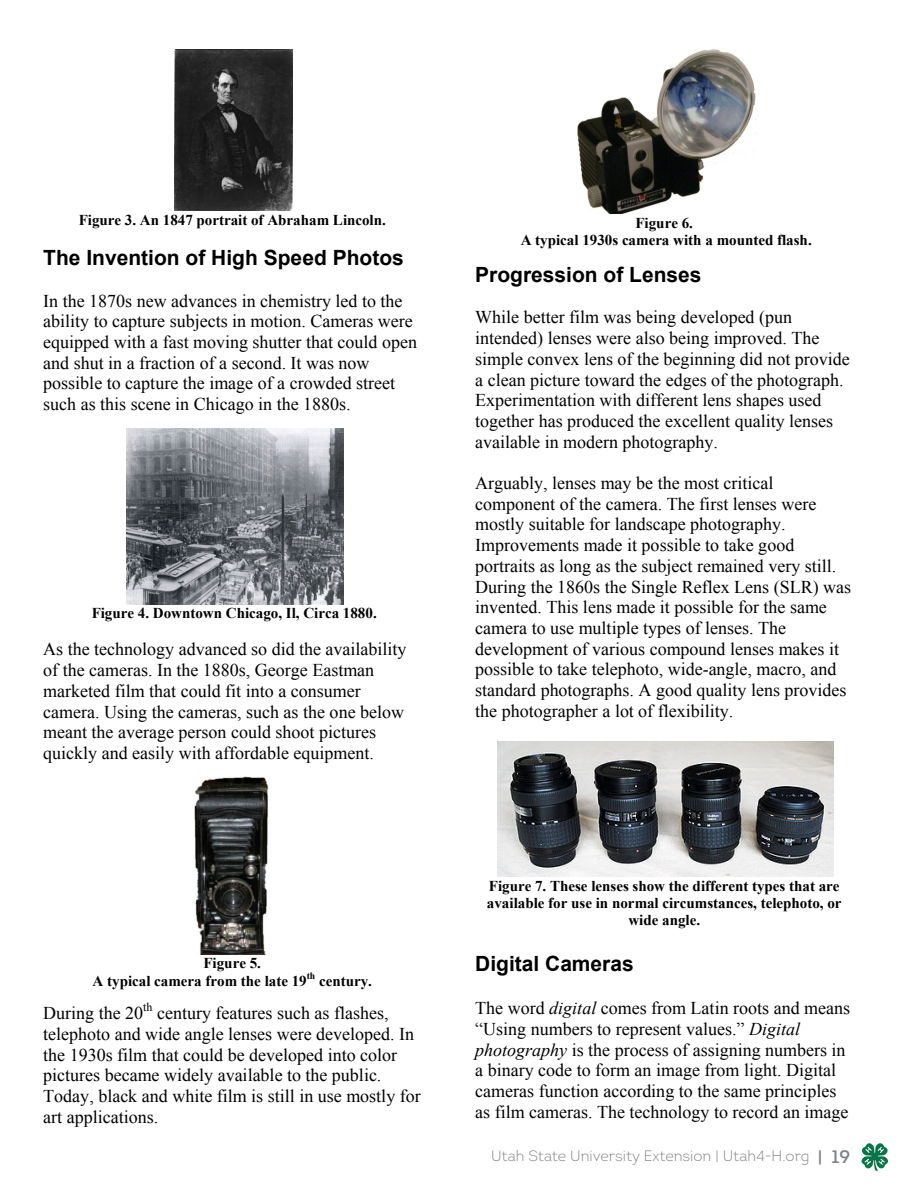
<style>
.page{position:relative;width:918px;height:1188px;background:#fff}
.page>*{position:absolute;margin:0;border:0;box-sizing:border-box;transform-origin:0 0}
.t1{font:700 21px "Arial";color:#000}
.t2{font:18px/20.7px "Times New Roman";color:#000}
.t3{font:700 15px/17.2px "Times New Roman";color:#000;text-align:center}
.t4{font:300 15px "Intro";color:#808285}
.t5{font:12px "Times New Roman";color:#000}
.s1{font-style:italic}
.s2{font-weight:400;font-size:18px}
</style>
<div class="page">
<svg style="left:862px;top:1143px;width:26px;height:28px"></svg>
<img style="left:175px;top:49px;width:118px;height:162px">
<img style="left:126px;top:428px;width:217px;height:176px">
<img style="left:194px;top:777px;width:75px;height:177px">
<img style="left:578px;top:49px;width:177px;height:165px">
<img style="left:498px;top:742px;width:336px;height:135px">
<p class="t3" style="left:79px;top:211px;width:309px">Figure 3. An 1847 portrait of Abraham Lincoln.</p>
<p class="t1" style="left:43px;top:244px;width:362px">The Invention of High Speed Photos</p>
<p class="t2" style="left:43px;top:290px;width:375px">In the 1870s new advances in chemistry led to the ability to capture subjects in motion. Cameras were equipped with a fast moving shutter that could open and shut in a fraction of a second. It was now possible to capture the image of a crowded street such as this scene in Chicago in the 1880s.</p>
<p class="t3" style="left:92px;top:604px;width:287px">Figure 4. Downtown Chicago, Il, Circa 1880.</p>
<p class="t2" style="left:43px;top:639px;width:365px">As the technology advanced so did the availability of the cameras. In the 1880s, George Eastman marketed film that could fit into a consumer camera. Using the cameras, such as the one below meant the average person could shoot pictures quickly and easily with affordable equipment.</p>
<p class="t3" style="left:93px;top:954px;width:281px">Figure 5.<br>A typical camera from the late 19<sup>th</sup> century.</p>
<p class="t2" style="left:43px;top:1003px;width:101px">During the 20</p>
<p class="t5" style="left:143px;top:999px;width:11px">th</p>
<p class="t2" style="left:43px;top:1003px;width:379px;text-indent:114px">century features such as flashes, telephoto and wide angle lenses were developed. In the 1930s film that could be developed into color pictures became widely available to the public.<br>Today, black and white film is still in use mostly for art applications.</p>
<p class="t3" style="left:521px;top:214px;width:293px">Figure 6.<br>A typical 1930s camera with a mounted flash.</p>
<p class="t1" style="left:475px;top:261px;width:228px">Progression of Lenses</p>
<p class="t2" style="left:475px;top:307px;width:376px">While better film was being developed (pun intended) lenses were also being improved. The simple convex lens of the beginning did not provide a clean picture toward the edges of the photograph.<br>Experimentation with different lens shapes used together has produced the excellent quality lenses available in modern photography.</p>
<p class="t2" style="left:475px;top:472px;width:377px">Arguably, lenses may be the most critical component of the camera. The first lenses were mostly suitable for landscape photography.<br>Improvements made it possible to take good portraits as long as the subject remained very still.<br>During the 1860s the Single Reflex Lens (SLR) was invented. This lens made it possible for the same camera to use multiple types of lenses. The development of various compound lenses makes it possible to take telephoto, wide-angle, macro, and standard photographs. A good quality lens provides the photographer a lot of flexibility.</p>
<p class="t3" style="left:487px;top:877px;width:356px">Figure 7. These lenses show the different types that are available for use in normal circumstances, telephoto, or wide angle.</p>
<p class="t1" style="left:475px;top:950px;width:160px">Digital Cameras</p>
<p class="t2" style="left:475px;top:998px;width:376px">The word <span class="s1">digital</span> comes from Latin roots and means “Using numbers to represent values.” <span class="s1">Digital photography</span> is the process of assigning numbers in a binary code to form an image from light. Digital cameras function according to the same principles as film cameras. The technology to record an image</p>
<p class="t4" style="left:491px;top:1146px;width:361px">Utah State University Extension | Utah4-H.org <span class="s2">| 19</span></p>
</div>
